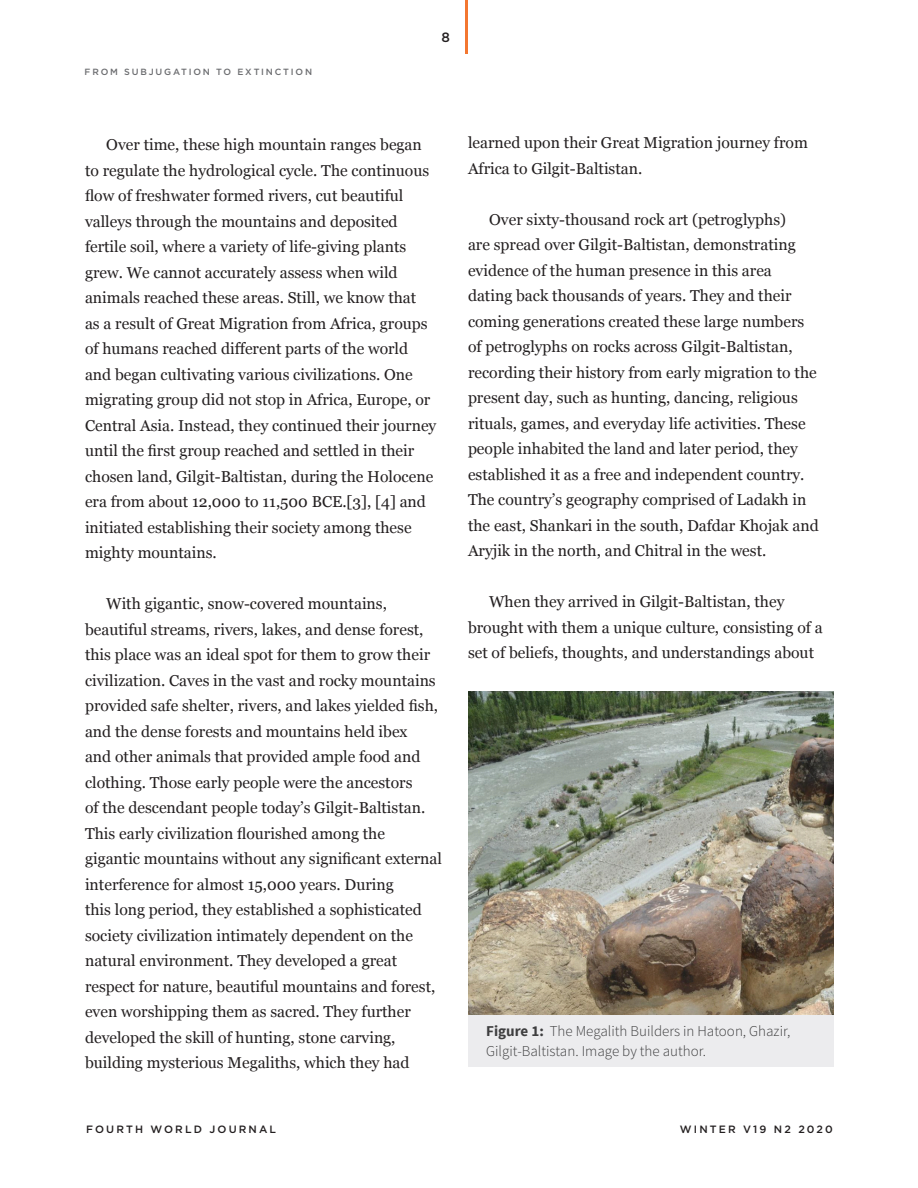
<style>
.page{position:relative;width:918px;height:1188px;background:#fff}
.page>*{position:absolute;margin:0;border:0;box-sizing:border-box;transform-origin:0 0}
.t1{font:15.75px/25.5px "Georgia";color:#231f20}
.t2{font:300 15px/19.5px "Source Sans Pro";color:#3e3e3f}
.t3{font:500 13.5px "Gotham";color:#231f20}
.t4{font:500 10.65px "Gotham";letter-spacing:.2em;color:#231f20}
.t5{font:500 9px "Gotham";letter-spacing:.2em;color:#6c6d70}
.s1{font-weight:700}
</style>
<div class="page">
<img style="left:468px;top:692px;width:366px;height:323px">
<div style="left:469px;top:1015px;width:365px;height:51px;background:#ececee"></div>
<hr style="left:465px;top:0;width:3px;height:54px;background:#f37731">
<p class="t5" style="left:85px;top:67px;width:229px">FROM SUBJUGATION TO EXTINCTION</p>
<p class="t3" style="left:441px;top:29px;width:10px">8</p>
<p class="t1" style="left:85px;top:131px;width:353px;text-indent:21px">Over time, these high mountain ranges began to regulate the hydrological cycle. The continuous flow of freshwater formed rivers, cut beautiful valleys through the mountains and deposited fertile soil, where a variety of life-giving plants grew. We cannot accurately assess when wild animals reached these areas. Still, we know that<br>as a result of Great Migration from Africa, groups of humans reached different parts of the world and began cultivating various civilizations. One migrating group did not stop in Africa, Europe, or Central Asia. Instead, they continued their journey until the first group reached and settled in their chosen land, Gilgit-Baltistan, during the Holocene era from about 12,000 to 11,500 BCE.[3], [4] and initiated establishing their society among these mighty mountains.</p>
<p class="t1" style="left:85px;top:590px;width:358px;text-indent:21px">With gigantic, snow-covered mountains, beautiful streams, rivers, lakes, and dense forest, this place was an ideal spot for them to grow their civilization. Caves in the vast and rocky mountains provided safe shelter, rivers, and lakes yielded fish, and the dense forests and mountains held ibex<br>and other animals that provided ample food and clothing. Those early people were the ancestors<br>of the descendant people today’s Gilgit-Baltistan.<br>This early civilization flourished among the gigantic mountains without any significant external interference for almost 15,000 years. During<br>this long period, they established a sophisticated society civilization intimately dependent on the natural environment. They developed a great respect for nature, beautiful mountains and forest, even worshipping them as sacred. They further developed the skill of hunting, stone carving, building mysterious Megaliths, which they had</p>
<p class="t1" style="left:468px;top:129px;width:341px">learned upon their Great Migration journey from<br>Africa to Gilgit-Baltistan.</p>
<p class="t1" style="left:468px;top:206px;width:352px;text-indent:21px">Over sixty-thousand rock art (petroglyphs)<br>are spread over Gilgit-Baltistan, demonstrating evidence of the human presence in this area dating back thousands of years. They and their coming generations created these large numbers of petroglyphs on rocks across Gilgit-Baltistan, recording their history from early migration to the present day, such as hunting, dancing, religious rituals, games, and everyday life activities. These people inhabited the land and later period, they established it as a free and independent country.<br>The country’s geography comprised of Ladakh in the east, Shankari in the south, Dafdar Khojak and Aryjik in the north, and Chitral in the west.</p>
<p class="t1" style="left:468px;top:588px;width:356px;text-indent:21px">When they arrived in Gilgit-Baltistan, they brought with them a unique culture, consisting of a set of beliefs, thoughts, and understandings about</p>
<p class="t2" style="left:486px;top:1022px;width:306px"><span class="s1">Figure 1:</span> The Megalith Builders in Hatoon, Ghazir,<br>Gilgit-Baltistan. Image by the author.</p>
<p class="t4" style="left:86px;top:1123px;width:192px">FOURTH WORLD JOURNAL</p>
<p class="t4" style="left:680px;top:1123px;width:155px">WINTER V19 N2 2020</p>
</div>
